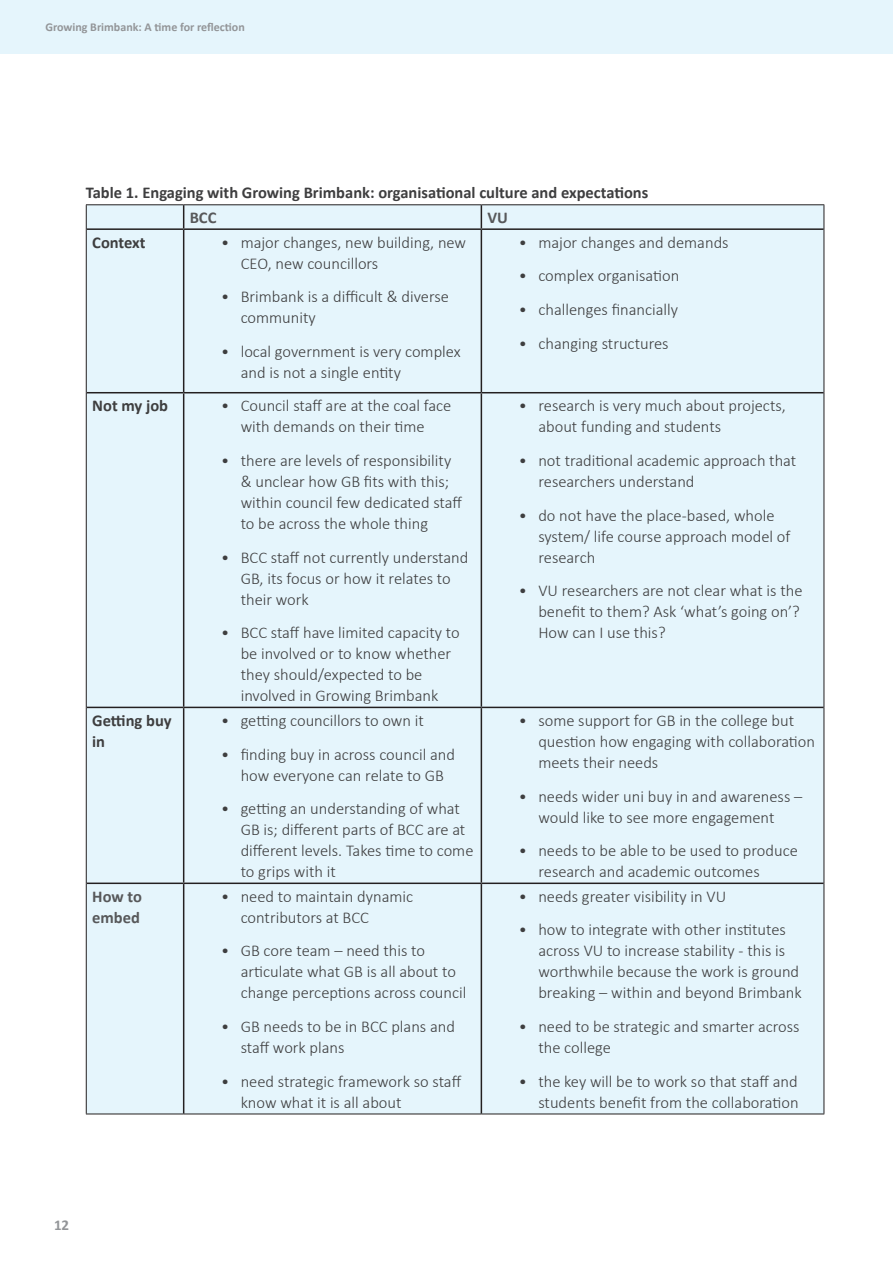
<style>
.page{position:relative;width:893px;height:1263px;background:#fff}
.page>*{position:absolute;margin:0;border:0;box-sizing:border-box;transform-origin:0 0}
.t1{font:300 16.5px/21px "Calibri";color:#3e3e3f}
.Body{font:700 16.5px/21px "Calibri";color:#3e3e3f}
.Body_Bold{font:700 16.5px/21px "Calibri";color:#57585a}
.Body-2{font:700 16.5px "Calibri";color:#57585a}
.t2{font:700 15px "Calibri";color:#939598}
.t3{font:700 12px "Calibri";color:#939598}
</style>
<div class="page">
<div style="left:0;top:0;width:893px;height:54px;background:#e5f5fc"></div>
<div style="left:87px;top:205px;width:737px;height:908px;background:#e5f5fc"></div>
<hr style="left:86px;top:204px;width:98px;height:1px;background:#231f20">
<svg style="left:86px;top:205px;width:1px;height:24px"></svg>
<hr style="left:184px;top:204px;width:297px;height:1px;background:#231f20">
<hr style="left:481px;top:204px;width:343px;height:1px;background:#231f20">
<svg style="left:824px;top:205px;width:1px;height:24px"></svg>
<hr style="left:86px;top:229px;width:1px;height:164px;background:#231f20">
<hr style="left:824px;top:229px;width:1px;height:164px;background:#231f20">
<hr style="left:86px;top:393px;width:1px;height:314px;background:#231f20">
<hr style="left:824px;top:393px;width:1px;height:314px;background:#231f20">
<hr style="left:86px;top:707px;width:1px;height:176px;background:#231f20">
<hr style="left:824px;top:707px;width:1px;height:176px;background:#231f20">
<hr style="left:86px;top:883px;width:1px;height:230px;background:#231f20">
<hr style="left:824px;top:883px;width:1px;height:230px;background:#231f20">
<hr style="left:86px;top:1113px;width:98px;height:1px;background:#231f20">
<hr style="left:184px;top:1113px;width:297px;height:1px;background:#231f20">
<hr style="left:481px;top:1113px;width:343px;height:1px;background:#231f20">
<svg style="left:183px;top:205px;width:1px;height:23px"></svg>
<svg style="left:481px;top:205px;width:1px;height:23px"></svg>
<hr style="left:87px;top:228px;width:97px;height:2px;background:#231f20">
<hr style="left:184px;top:228px;width:297px;height:2px;background:#231f20">
<hr style="left:183px;top:230px;width:1px;height:162px;background:#231f20">
<hr style="left:481px;top:228px;width:343px;height:2px;background:#231f20">
<hr style="left:481px;top:230px;width:1px;height:162px;background:#231f20">
<hr style="left:87px;top:392px;width:97px;height:1px;background:#231f20">
<hr style="left:184px;top:392px;width:297px;height:1px;background:#231f20">
<hr style="left:183px;top:393px;width:1px;height:314px;background:#231f20">
<hr style="left:481px;top:392px;width:343px;height:1px;background:#231f20">
<hr style="left:481px;top:393px;width:1px;height:314px;background:#231f20">
<hr style="left:87px;top:707px;width:97px;height:1px;background:#231f20">
<hr style="left:184px;top:707px;width:297px;height:1px;background:#231f20">
<hr style="left:183px;top:708px;width:1px;height:174px;background:#231f20">
<hr style="left:481px;top:707px;width:343px;height:1px;background:#231f20">
<hr style="left:481px;top:708px;width:1px;height:174px;background:#231f20">
<hr style="left:87px;top:882px;width:97px;height:2px;background:#231f20">
<hr style="left:184px;top:882px;width:297px;height:2px;background:#231f20">
<hr style="left:183px;top:884px;width:1px;height:229px;background:#231f20">
<hr style="left:481px;top:882px;width:343px;height:2px;background:#231f20">
<hr style="left:481px;top:884px;width:1px;height:229px;background:#231f20">
<p class="t3" style="left:45px;top:20px;width:201px">Growing Brimbank: A time for reflection</p>
<p class="Body" style="left:86px;top:182px;width:564px">Table 1. Engaging with Growing Brimbank: organisational culture and expectations</p>
<p class="Body-2" style="left:190px;top:207px;width:28px">BCC</p>
<p class="Body_Bold" style="left:487px;top:207px;width:22px">VU</p>
<p class="Body" style="left:92px;top:232px;width:55px">Context</p>
<p class="t1" style="left:241px;top:231px;width:227px;text-indent:-20px">• major changes, new building, new<br>CEO, new councillors</p>
<p class="t1" style="left:241px;top:286px;width:210px;text-indent:-20px">• Brimbank is a difficult &amp; diverse community</p>
<p class="t1" style="left:241px;top:340px;width:222px;text-indent:-20px">• local government is very complex and is not a single entity</p>
<p class="t1" style="left:519px;top:231px;width:211px">• major changes and demands</p>
<p class="t1" style="left:519px;top:265px;width:162px">• complex organisation</p>
<p class="t1" style="left:519px;top:298px;width:161px">• challenges financially</p>
<p class="t1" style="left:519px;top:332px;width:151px">• changing structures</p>
<p class="Body" style="left:92px;top:395px;width:77px">Not my job</p>
<p class="t1" style="left:221px;top:394px;width:232px;text-align:center">• Council staff are at the coal face with demands on their time</p>
<p class="t1" style="left:241px;top:449px;width:223px;text-indent:-20px">• there are levels of responsibility &amp; unclear how GB fits with this; within council few dedicated staff to be across the whole thing</p>
<p class="t1" style="left:241px;top:546px;width:229px;text-indent:-20px">• BCC staff not currently understand<br>GB, its focus or how it relates to their work</p>
<p class="t1" style="left:241px;top:622px;width:221px;text-indent:-20px">• BCC staff have limited capacity to be involved or to know whether they should/expected to be involved in Growing Brimbank</p>
<p class="Body" style="left:92px;top:710px;width:81px">Getting buy in</p>
<p class="t1" style="left:221px;top:709px;width:204px">• getting councillors to own it</p>
<p class="t1" style="left:221px;top:743px;width:235px;text-align:center">• finding buy in across council and how everyone can relate to GB</p>
<p class="t1" style="left:241px;top:797px;width:234px;text-indent:-20px">• getting an understanding of what<br>GB is; different parts of BCC are at different levels. Takes time to come to grips with it</p>
<p class="Body_Bold" style="left:92px;top:886px;width:51px">How to embed</p>
<p class="t1" style="left:241px;top:885px;width:174px;text-indent:-20px">• need to maintain dynamic contributors at BCC</p>
<p class="t1" style="left:241px;top:940px;width:227px;text-indent:-20px">• GB core team – need this to articulate what GB is all about to change perceptions across council</p>
<p class="t1" style="left:241px;top:1015px;width:216px;text-indent:-20px">• GB needs to be in BCC plans and staff work plans</p>
<p class="t1" style="left:241px;top:1070px;width:222px;text-indent:-20px">• need strategic framework so staff know what it is all about</p>
<p class="t2" style="left:54px;top:1215px;width:17px">12</p>
<p class="t1" style="left:538px;top:394px;width:249px;text-indent:-20px">• research is very much about projects, about funding and students</p>
<p class="t1" style="left:538px;top:449px;width:259px;text-indent:-20px">• not traditional academic approach that researchers understand</p>
<p class="t1" style="left:538px;top:504px;width:254px;text-indent:-20px">• do not have the place-based, whole system/ life course approach model of research</p>
<p class="t1" style="left:538px;top:580px;width:266px;text-indent:-20px">• VU researchers are not clear what is the benefit to them? Ask ‘what’s going on’?<br>How can I use this?</p>
<p class="t1" style="left:538px;top:709px;width:278px;text-indent:-20px">• some support for GB in the college but question how engaging with collaboration meets their needs</p>
<p class="t1" style="left:519px;top:785px;width:285px;text-align:center">• needs wider uni buy in and awareness – would like to see more engagement</p>
<p class="t1" style="left:538px;top:839px;width:261px;text-indent:-20px">• needs to be able to be used to produce research and academic outcomes</p>
<p class="t1" style="left:519px;top:885px;width:209px">• needs greater visibility in VU</p>
<p class="t1" style="left:538px;top:919px;width:265px;text-indent:-20px">• how to integrate with other institutes across VU to increase stability - this is worthwhile because the work is ground breaking – within and beyond Brimbank</p>
<p class="t1" style="left:538px;top:1015px;width:263px;text-indent:-20px">• need to be strategic and smarter across the college</p>
<p class="t1" style="left:519px;top:1070px;width:281px;text-align:right">• the key will be to work so that staff and students benefit from the collaboration</p>
</div>
